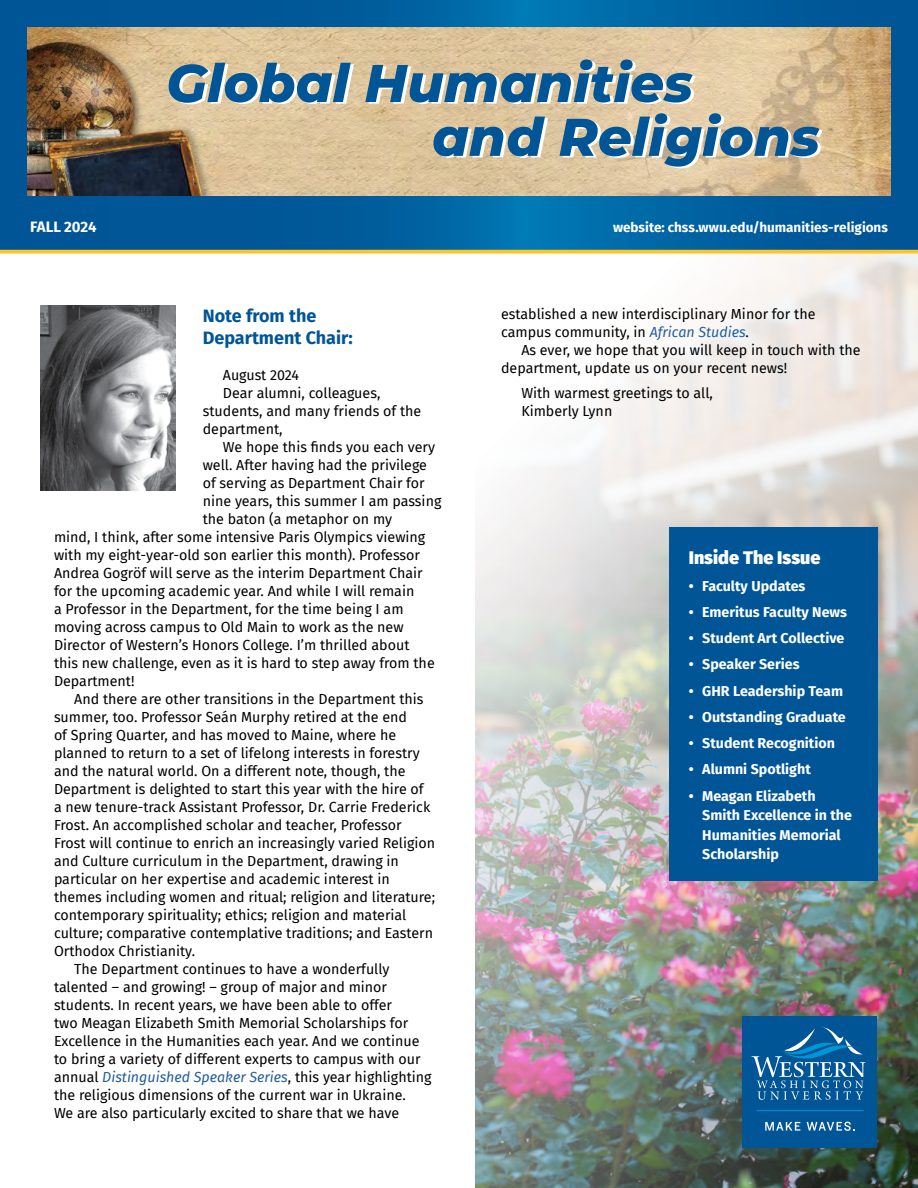
<style>
.page{position:relative;width:918px;height:1188px;background:#fff}
.page>*{position:absolute;margin:0;border:0;box-sizing:border-box;transform-origin:0 0}
.t1{font:italic 800 52.95px/53.8px "Montserrat";color:#005596}
.t2{font:700 18px/21.6px "Fira Sans";color:#005596}
.t3{font:900 18px "Fira Sans";color:#fff}
.t4{font:700 15px "Fira Sans";letter-spacing:-.01em;color:#fff}
.t5{font:14.25px/18px "Fira Sans";color:#000}
.t6{font:700 14.25px/19.5px "Fira Sans";color:#fff}
.t7{font:700 13.5px "Fira Sans";color:#fff}
.s1{font-style:italic;color:#215e9e}
</style>
<div class="page">
<img style="left:476px;top:254px;width:442px;height:934px">
<svg style="left:0;top:0;width:918px;height:254px;background:#0e6398"></svg>
<img style="left:28px;top:28px;width:862px;height:168px">
<svg style="left:172px;top:61px;width:524px;height:43px"></svg>
<svg style="left:437px;top:115px;width:386px;height:53px"></svg>
<img style="left:40px;top:306px;width:136px;height:185px">
<div style="left:742px;top:1016px;width:136px;height:132px;background:#005596"></div>
<svg style="left:751px;top:1027px;width:114px;height:73px"></svg>
<svg style="left:765px;top:1122px;width:35px;height:9px"></svg>
<svg style="left:807px;top:1122px;width:48px;height:9px"></svg>
<hr style="left:757px;top:1110px;width:107px;height:1px;background:#0096d6">
<div style="left:669px;top:527px;width:209px;height:354px;background:#005596"></div>
<p class="t4" style="left:30px;top:214px;width:68px">FALL 2024</p>
<h1 class="t1" style="left:432px;top:53px;width:389px;text-indent:-266px">Global Humanities<br>and Religions</h1>
<p class="t7" style="left:613px;top:216px;width:276px">website: chss.wwu.edu/humanities-religions</p>
<p class="t2" style="left:203px;top:304px;width:152px">Note from the<br>Department Chair:</p>
<p class="t5" style="left:223px;top:366px;width:77px">August 2024</p>
<p class="t5" style="left:223px;top:384px;width:159px">Dear alumni, colleagues,</p>
<p class="t5" style="left:203px;top:402px;width:220px">students, and many friends of the</p>
<p class="t5" style="left:203px;top:420px;width:81px">department,</p>
<p class="t5" style="left:223px;top:438px;width:214px">We hope this finds you each very</p>
<p class="t5" style="left:203px;top:456px;width:226px">well. After having had the privilege</p>
<p class="t5" style="left:203px;top:474px;width:224px">of serving as Department Chair for</p>
<p class="t5" style="left:203px;top:492px;width:240px">nine years, this summer I am passing</p>
<p class="t5" style="left:203px;top:510px;width:191px">the baton (a metaphor on my</p>
<p class="t5" style="left:54px;top:528px;width:373px">mind, I think, after some intensive Paris Olympics viewing</p>
<p class="t5" style="left:54px;top:546px;width:368px">with my eight-year-old son earlier this month). Professor</p>
<p class="t5" style="left:54px;top:564px;width:370px">Andrea Gogröf will serve as the interim Department Chair</p>
<p class="t5" style="left:54px;top:582px;width:362px">for the upcoming academic year. And while I will remain</p>
<p class="t5" style="left:54px;top:600px;width:351px">a Professor in the Department, for the time being I am</p>
<p class="t5" style="left:54px;top:618px;width:351px">moving across campus to Old Main to work as the new</p>
<p class="t5" style="left:54px;top:636px;width:357px">Director of Western’s Honors College. I’m thrilled about</p>
<p class="t5" style="left:54px;top:654px;width:382px">this new challenge, even as it is hard to step away from the</p>
<p class="t5" style="left:54px;top:672px;width:82px">Department!</p>
<p class="t5" style="left:74px;top:690px;width:351px">And there are other transitions in the Department this</p>
<p class="t5" style="left:54px;top:708px;width:355px">summer, too. Professor Seán Murphy retired at the end</p>
<p class="t5" style="left:54px;top:726px;width:344px">of Spring Quarter, and has moved to Maine, where he</p>
<p class="t5" style="left:54px;top:744px;width:367px">planned to return to a set of lifelong interests in forestry</p>
<p class="t5" style="left:54px;top:762px;width:353px">and the natural world. On a different note, though, the</p>
<p class="t5" style="left:54px;top:780px;width:371px">Department is delighted to start this year with the hire of</p>
<p class="t5" style="left:54px;top:798px;width:378px">a new tenure-track Assistant Professor, Dr. Carrie Frederick</p>
<p class="t5" style="left:54px;top:816px;width:349px">Frost. An accomplished scholar and teacher, Professor</p>
<p class="t5" style="left:54px;top:834px;width:383px">Frost will continue to enrich an increasingly varied Religion</p>
<p class="t5" style="left:54px;top:852px;width:346px">and Culture curriculum in the Department, drawing in</p>
<p class="t5" style="left:54px;top:870px;width:337px">particular on her expertise and academic interest in</p>
<p class="t5" style="left:54px;top:888px;width:383px">themes including women and ritual; religion and literature;</p>
<p class="t5" style="left:54px;top:906px;width:354px">contemporary spirituality; ethics; religion and material</p>
<p class="t5" style="left:54px;top:924px;width:381px">culture; comparative contemplative traditions; and Eastern</p>
<p class="t5" style="left:54px;top:942px;width:143px">Orthodox Christianity.</p>
<p class="t5" style="left:74px;top:960px;width:317px">The Department continues to have a wonderfully</p>
<p class="t5" style="left:54px;top:978px;width:335px">talented – and growing! – group of major and minor</p>
<p class="t5" style="left:54px;top:996px;width:340px">students. In recent years, we have been able to offer</p>
<p class="t5" style="left:54px;top:1014px;width:356px">two Meagan Elizabeth Smith Memorial Scholarships for</p>
<p class="t5" style="left:54px;top:1032px;width:367px">Excellence in the Humanities each year. And we continue</p>
<p class="t5" style="left:54px;top:1050px;width:368px">to bring a variety of different experts to campus with our</p>
<p class="t5" style="left:54px;top:1068px;width:379px">annual <span class="s1">Distinguished Speaker Series</span>, this year highlighting</p>
<p class="t5" style="left:54px;top:1086px;width:353px">the religious dimensions of the current war in Ukraine.</p>
<p class="t5" style="left:54px;top:1104px;width:347px">We are also particularly excited to share that we have</p>
<p class="t5" style="left:501px;top:305px;width:316px">established a new interdisciplinary Minor for the campus community, in <span class="s1">African Studies</span>.</p>
<p class="t5" style="left:501px;top:341px;width:361px;text-indent:20px">As ever, we hope that you will keep in touch with the department, update us on your recent news!</p>
<p class="t5" style="left:521px;top:383px;width:193px">With warmest greetings to all,<br>Kimberly Lynn</p>
<p class="t3" style="left:689px;top:542px;width:133px">Inside The Issue</p>
<p class="t6" style="left:689px;top:575px;width:118px">• Faculty Updates</p>
<p class="t6" style="left:689px;top:601px;width:160px">• Emeritus Faculty News</p>
<p class="t6" style="left:689px;top:627px;width:157px">• Student Art Collective</p>
<p class="t6" style="left:689px;top:654px;width:112px">• Speaker Series</p>
<p class="t6" style="left:689px;top:680px;width:156px">• GHR Leadership Team</p>
<p class="t6" style="left:689px;top:706px;width:159px">• Outstanding Graduate</p>
<p class="t6" style="left:689px;top:732px;width:148px">• Student Recognition</p>
<p class="t6" style="left:689px;top:759px;width:124px">• Alumni Spotlight</p>
<p class="t6" style="left:702px;top:785px;width:151px;text-indent:-13px">• Meagan Elizabeth<br>Smith Excellence in the<br>Humanities Memorial<br>Scholarship</p>
</div>
